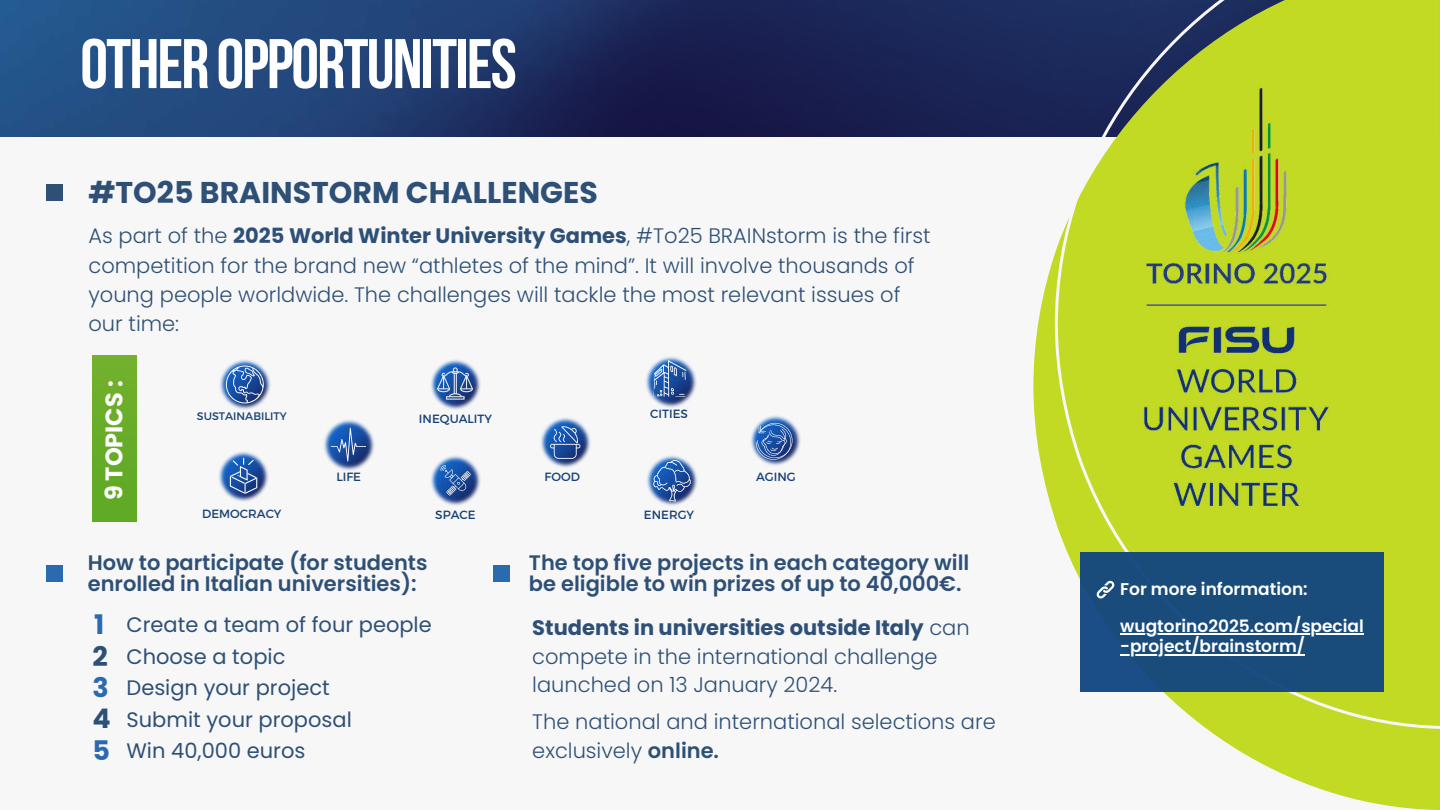
<style>
.page{position:relative;width:1440px;height:810px;background:#f7f7f7}
.page>*{position:absolute;margin:0;border:0;box-sizing:border-box;transform-origin:0 0}
.t1{font:70px "Bebas Neue Cyrillic";letter-spacing:-.025em;color:#fff}
.t2{font:700 30px "Poppins";color:#2e5076}
.t3{font:700 27px "Poppins";color:#2e5076}
.t4{font:700 27px "Poppins";color:#2b6ab0}
.t5{font:700 24px "Poppins";color:#fff}
.t6{font:300 21px/29.2px "Poppins";color:#2e5076}
.t7{font:600 21px/21.8px "Poppins";color:#2e5076}
.t8{font:21px/31.5px "Poppins";color:#2e5076}
.t9{font:600 17px/36.6px "Poppins";color:#fff}
.t10{font:11.9px "Montserrat";color:#164076}
.t11{font:10.9px "Montserrat";color:#164076}
.s1{font-weight:700}
.s2{font-weight:700;font-size:27px;color:#2b6ab0}
.s3{font-weight:600}
</style>
<div class="page">
<img style="left:0;top:0;width:1033px;height:136px">
<div style="left:47px;top:184px;width:16px;height:17px;background:#2e5076"></div>
<svg style="left:1033px;top:0;width:407px;height:810px"></svg>
<svg style="left:1055px;top:0;width:385px;height:729px;background:#b2c643"></svg>
<img style="left:92px;top:355px;width:45px;height:166px">
<div style="left:47px;top:565px;width:16px;height:17px;background:#2b6ab0"></div>
<div style="left:493px;top:565px;width:16px;height:17px;background:#2b6ab0"></div>
<div style="left:1080px;top:553px;width:303px;height:139px;background:#194c7b"></div>
<svg style="left:1097px;top:581px;width:17px;height:18px"></svg>
<hr style="left:1120px;top:634px;width:244px;height:1px;background:#fff">
<hr style="left:1120px;top:654px;width:185px;height:1px;background:#fff">
<img style="left:218px;top:451px;width:51px;height:51px">
<svg style="left:230px;top:458px;width:28px;height:36px"></svg>
<img style="left:219px;top:359px;width:52px;height:51px">
<svg style="left:226px;top:366px;width:38px;height:37px"></svg>
<img style="left:750px;top:415px;width:51px;height:51px">
<svg style="left:756px;top:423px;width:36px;height:37px"></svg>
<img style="left:645px;top:356px;width:52px;height:52px">
<svg style="left:653px;top:359px;width:33px;height:38px"></svg>
<img style="left:646px;top:455px;width:52px;height:51px">
<svg style="left:653px;top:460px;width:38px;height:41px;background:#4d75b4"></svg>
<img style="left:323px;top:419px;width:52px;height:52px">
<svg style="left:332px;top:428px;width:33px;height:33px"></svg>
<img style="left:430px;top:359px;width:51px;height:51px">
<svg style="left:437px;top:367px;width:36px;height:33px"></svg>
<img style="left:430px;top:455px;width:51px;height:51px">
<svg style="left:440px;top:465px;width:30px;height:30px"></svg>
<img style="left:540px;top:417px;width:51px;height:51px">
<svg style="left:550px;top:426px;width:30px;height:33px"></svg>
<img style="left:1104px;top:68px;width:265px;height:458px">
<h1 class="t1" style="left:80px;top:36px;width:438px">OTHER OPPORTUNITIES</h1>
<h2 class="t2" style="left:88px;top:171px;width:511px">#TO25 BRAINSTORM CHALLENGES</h2>
<p class="t6" style="left:88px;top:221px;width:844px">As part of the <span class="s1">2025 World Winter University Games</span>, #To25 BRAINstorm is the first competition for the brand new “athletes of the mind”. It will involve thousands of young people worldwide. The challenges will tackle the most relevant issues of our time:</p>
<p class="t5" style="left:97px;top:500px;width:121px;rotate:-90deg">9 TOPICS :</p>
<p class="t11" style="left:197px;top:409px;width:91px">SUSTAINABILITY</p>
<p class="t10" style="left:336px;top:469px;width:26px">LIFE</p>
<p class="t10" style="left:419px;top:411px;width:75px">INEQUALITY</p>
<p class="t10" style="left:545px;top:469px;width:37px">FOOD</p>
<p class="t10" style="left:650px;top:406px;width:39px">CITIES</p>
<p class="t10" style="left:756px;top:469px;width:41px">AGING</p>
<p class="t10" style="left:202px;top:506px;width:81px">DEMOCRACY</p>
<p class="t10" style="left:435px;top:507px;width:42px">SPACE</p>
<p class="t10" style="left:644px;top:507px;width:52px">ENERGY</p>
<p class="t7" style="left:88px;top:551px;width:341px">How to participate (for students enrolled in Italian universities):</p>
<p class="t8" style="left:94px;top:609px;width:339px"><span class="s2">1</span> Create a team of four people</p>
<p class="t3" style="left:92px;top:637px;width:17px">2</p>
<p class="t4" style="left:92px;top:669px;width:18px">3</p>
<p class="t3" style="left:92px;top:700px;width:20px">4</p>
<p class="t4" style="left:92px;top:731px;width:19px">5</p>
<p class="t8" style="left:127px;top:641px;width:227px">Choose a topic<br>Design your project<br>Submit your proposal<br>Win 40,000 euros</p>
<p class="t7" style="left:529px;top:551px;width:442px">The top five projects in each category will be eligible to win prizes of up to 40,000€.</p>
<p class="t6" style="left:532px;top:613px;width:439px;line-height:28.9px"><span class="s1">Students in universities outside Italy</span> can compete in the international challenge launched on 13 January 2024.</p>
<p class="t6" style="left:532px;top:707px;width:465px;line-height:28.9px">The national and international selections are exclusively <span class="s3">online.</span></p>
<p class="t9" style="left:1120px;top:571px;width:245px">For more information: wugtorino2025.com/special</p>
<p class="t9" style="left:1120px;top:628px;width:186px">-project/brainstorm/</p>
</div>
